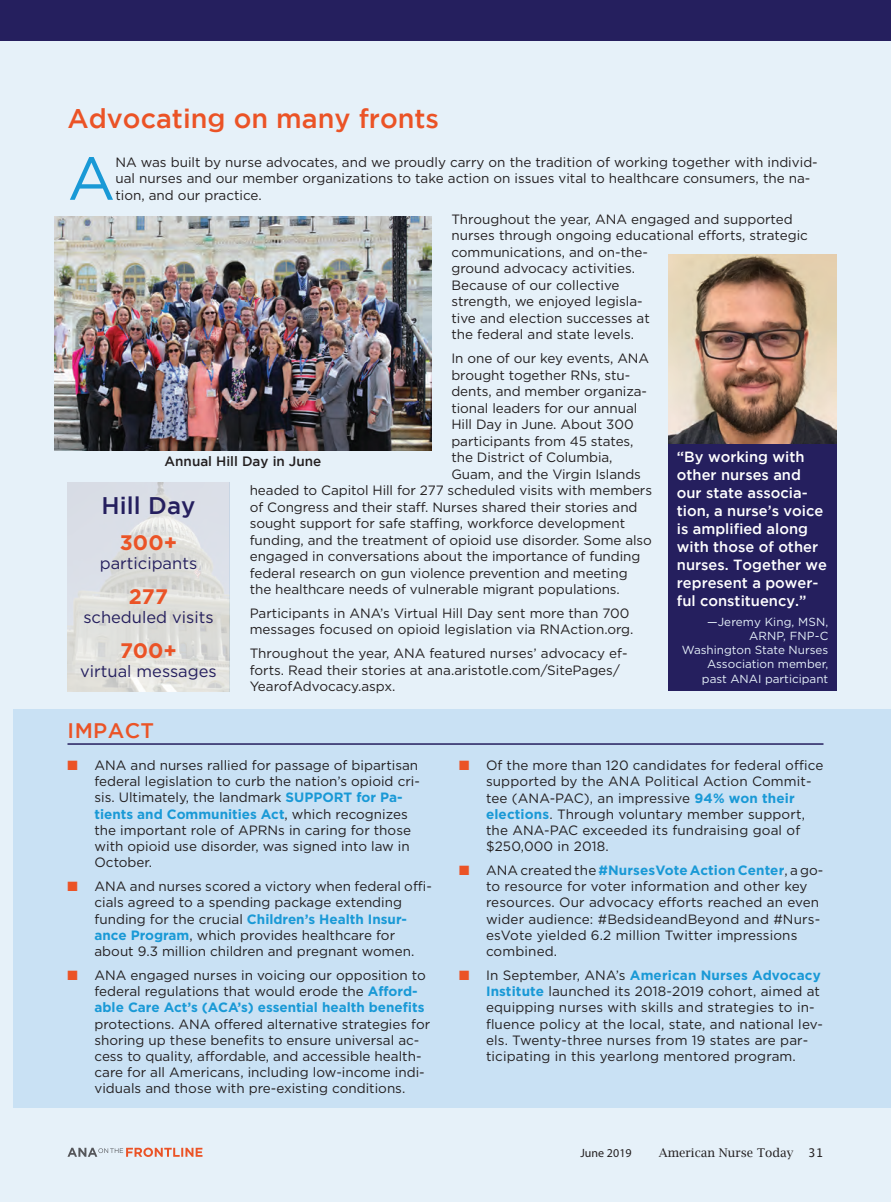
<style>
.page{position:relative;width:891px;height:1202px;background:#e6f1f9}
.page>*{position:absolute;margin:0;border:0;box-sizing:border-box;transform-origin:0 0}
.t1{font:60.6px "Gotham";color:#1999d6}
.t2{font:500 27px "Gotham";color:#eb5326}
.t3{font:500 24px "Gotham";letter-spacing:.005em;color:#251f5e}
.t4{font:700 21px "Gotham";letter-spacing:.005em;color:#eb5326}
.t5{font:500 21px "Gotham";letter-spacing:.02em;color:#eb5326}
.t6{font:16.5px "Gotham";color:#251f5e}
.t7{font:500 14.7px/18px "Gotham";color:#fff}
.t8{font:13.5px/16px "Gotham";color:#231f20}
.t9{font:500 13.5px "Gotham";color:#231f20}
.t10{font:12px "Lucida Bright";letter-spacing:.005em;color:#231f20}
.t11{font:12px "Myriad Pro";letter-spacing:.005em;color:#231f20}
.t12{font:11.7px/14.2px "Gotham";color:#e6f1f9;text-align:right}
.s1{color:#eb5326}
.s2{font-weight:700;color:#1999d6}
.s3{font-family:"Lucida Grande"}
</style>
<div class="page">
<div style="left:0;top:0;width:891px;height:40px;background:#251f5e"></div>
<svg style="left:68px;top:1147px;width:135px;height:9px"></svg>
<div style="left:14px;top:709px;width:877px;height:398px;background:#c9e1f4"></div>
<hr style="left:68px;top:743px;width:756px;height:1px;background:#251f5e">
<div style="left:668px;top:442px;width:169px;height:249px;background:#251f5e"></div>
<img style="left:54px;top:216px;width:378px;height:234px">
<img style="left:68px;top:482px;width:162px;height:209px">
<img style="left:668px;top:254px;width:169px;height:189px">
<h2 class="t2" style="left:68px;top:103px;width:373px">Advocating on many fronts</h2>
<h1 class="t1" style="left:68px;top:145px;width:49px">A</h1>
<p class="t8" style="left:115px;top:153px;width:704px;line-height:16.5px">NA was built by nurse advocates, and we proudly carry on the tradition of working together with individ&shy;ual nurses and our member organizations to take action on issues vital to healthcare consumers, the na&shy;tion, and our practice.</p>
<p class="t8" style="left:451px;top:210px;width:358px;line-height:16.5px">Throughout the year, ANA engaged and supported nurses through ongoing educational efforts, strategic communications, and on-the-<br>ground advocacy activities.<br>Because of our collective<br>strength, we enjoyed legisla-<br>tive and election successes at<br>the federal and state levels.</p>
<p class="t8" style="left:451px;top:350px;width:199px">In one of our key events, ANA</p>
<p class="t8" style="left:451px;top:366px;width:180px">brought together RNs, stu-</p>
<p class="t8" style="left:451px;top:383px;width:197px">dents, and member organiza-</p>
<p class="t8" style="left:451px;top:399px;width:187px">tional leaders for our annual</p>
<p class="t8" style="left:451px;top:416px;width:184px">Hill Day in June. About 300</p>
<p class="t8" style="left:451px;top:432px;width:184px">participants from 45 states,</p>
<p class="t8" style="left:451px;top:449px;width:163px">the District of Columbia,</p>
<p class="t8" style="left:451px;top:465px;width:191px">Guam, and the Virgin Islands</p>
<p class="t8" style="left:250px;top:482px;width:404px">headed to Capitol Hill for 277 scheduled visits with members</p>
<p class="t8" style="left:250px;top:498px;width:389px">of Congress and their staff. Nurses shared their stories and</p>
<p class="t8" style="left:250px;top:515px;width:377px">sought support for safe staffing, workforce development</p>
<p class="t8" style="left:250px;top:531px;width:404px">funding, and the treatment of opioid use disorder. Some also</p>
<p class="t8" style="left:250px;top:548px;width:392px">engaged in conversations about the importance of funding</p>
<p class="t8" style="left:250px;top:564px;width:379px">federal research on gun violence prevention and meeting</p>
<p class="t8" style="left:250px;top:581px;width:372px">the healthcare needs of vulnerable migrant populations.</p>
<p class="t8" style="left:250px;top:604px;width:385px;line-height:16.5px">Participants in ANA’s Virtual Hill Day sent more than 700 messages focused on opioid legislation via RNAction.org.</p>
<p class="t8" style="left:250px;top:645px;width:379px;line-height:16.5px">Throughout the year, ANA featured nurses’ advocacy ef&shy;forts. Read their stories at ana.aristotle.com/SitePages/<br>YearofAdvocacy.aspx.</p>
<p class="t7" style="left:677px;top:447px;width:152px">“By working with other nurses and our state associa&shy;tion, a nurse’s voice is amplified along with those of other nurses. Together we represent a power&shy;ful constituency.”</p>
<p class="t12" style="left:682px;top:614px;width:148px">—Jeremy King, MSN,<br>ARNP, FNP-C<br>Washington State Nurses<br>Association member, past ANAI participant</p>
<p class="t9" style="left:165px;top:453px;width:158px">Annual Hill Day in June</p>
<h3 class="t3" style="left:101px;top:491px;width:96px">Hill Day</h3>
<h3 class="t4" style="left:120px;top:530px;width:59px">300+</h3>
<p class="t6" style="left:100px;top:554px;width:99px">participants</p>
<h3 class="t4" style="left:129px;top:584px;width:41px">277</h3>
<p class="t6" style="left:83px;top:608px;width:132px">scheduled visits</p>
<h3 class="t4" style="left:120px;top:638px;width:58px">700+</h3>
<p class="t6" style="left:80px;top:662px;width:138px">virtual messages</p>
<h3 class="t5" style="left:68px;top:718px;width:88px">IMPACT</h3>
<p class="t8" style="left:94px;top:757px;width:327px;text-indent:-27px"><span class="s1">■</span> ANA and nurses rallied for passage of bipartisan federal legislation to curb the nation’s opioid cri&shy;sis. Ultimately, the landmark <span class="s2">SUPPORT for Pa&shy;tients and Communities Act</span>, which recognizes the important role of APRNs in caring for those with opioid use disorder, was signed into law in October.</p>
<p class="t8" style="left:94px;top:878px;width:339px;text-indent:-27px"><span class="s1">■</span> ANA and nurses scored a victory when federal offi&shy;cials agreed to a spending package extending funding for the crucial <span class="s2">Children’s Health Insur&shy;ance Program</span>, which provides healthcare for about 9.3 million children and pregnant women.</p>
<p class="t8" style="left:94px;top:967px;width:333px;text-indent:-27px"><span class="s1">■</span> ANA engaged nurses in voicing our opposition to federal regulations that would erode the <span class="s2">Afford&shy;able Care Act’s (ACA’s) essential health benefits</span></p>
<p class="t8" style="left:94px;top:1015px;width:337px">protections. ANA offered alternative strategies for shoring up these benefits to ensure universal ac&shy;cess to quality, affordable, and accessible health&shy;care for all Americans, including low-income indi&shy;viduals and those with pre-existing conditions.</p>
<p class="t8" style="left:486px;top:757px;width:339px;text-indent:-27px"><span class="s1">■</span> Of the more than 120 candidates for federal office supported by the ANA Political Action Commit&shy;tee (ANA-PAC), an impressive <span class="s2">94% won their elections</span>. Through voluntary member support, the ANA-PAC exceeded its fundraising goal of $250,000 in 2018.</p>
<p class="t8" style="left:486px;top:862px;width:339px;text-indent:-27px"><span class="s1">■</span> ANA created the <span class="s2">#NursesVote Action Center</span>, a go&shy;to resource for voter information and other key resources. Our advocacy efforts reached an even wider audience: #BedsideandBeyond and #Nurs&shy;esVote yielded 6.2 million Twitter impressions combined.</p>
<p class="t8" style="left:486px;top:967px;width:339px;text-indent:-27px"><span class="s1">■</span> In September, ANA’s <span class="s2">American Nurses Advocacy Institute</span> launched its 2018-2019 cohort, aimed at equipping nurses with skills and strategies to in&shy;fluence policy at the local, state, and national lev&shy;els. Twenty-three nurses from 19 states are par&shy;ticipating in this yearlong mentored program.</p>
<p class="t11" style="left:580px;top:1145px;width:53px">June 2019</p>
<p class="t10" style="left:659px;top:1145px;width:166px">American Nurse Today <span class="s3">31</span></p>
</div>
